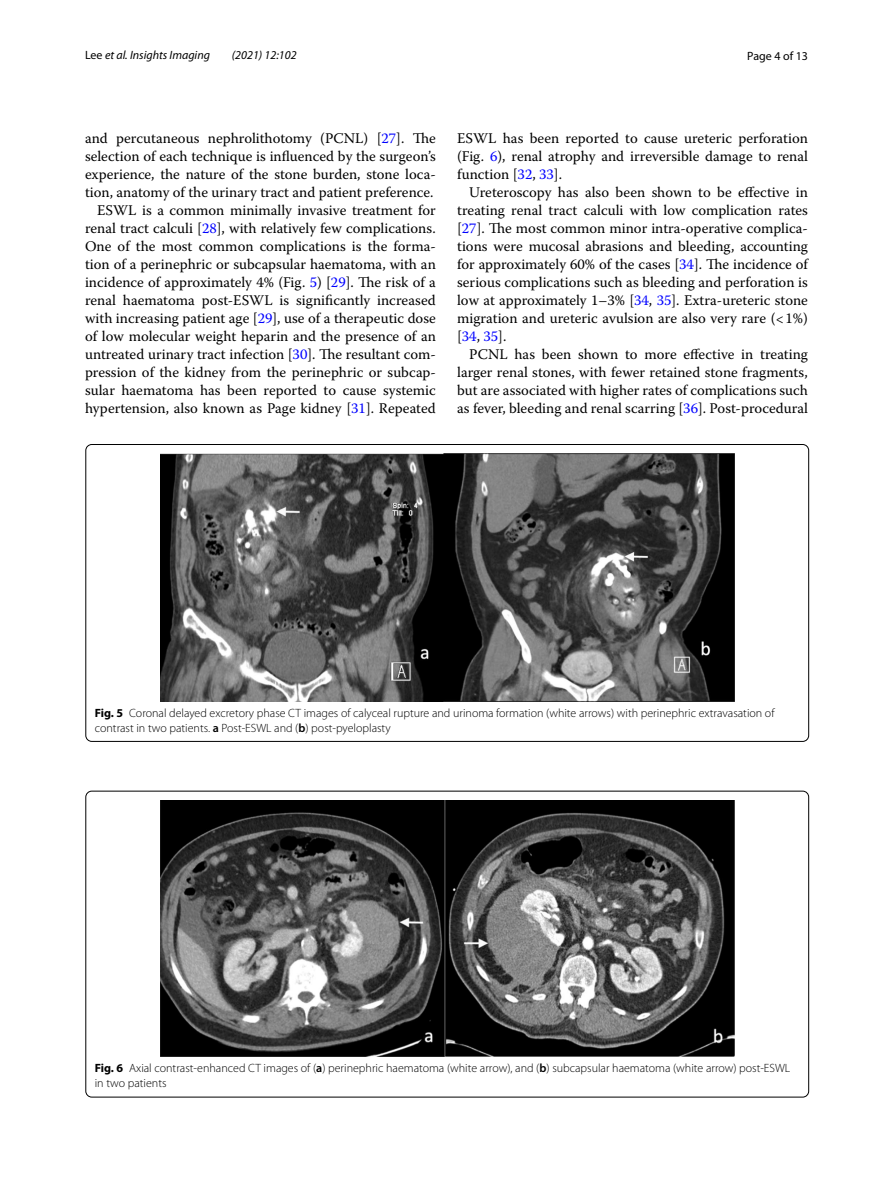
<style>
.page{position:relative;width:893px;height:1187px;background:#fff}
.page>*{position:absolute;margin:0;border:0;box-sizing:border-box;transform-origin:0 0}
.t1{font:14.7px/18px "Warnock Pro";color:#000;text-align:justify}
.t2{font:300 12px/15px "Myriad Pro";color:#000}
.t3{font:italic 12px "Myriad Pro";color:#000}
.t4{font:12px "Myriad Pro";color:#000}
.s1{font-style:normal}
.s2{color:#00f}
.s3{font-weight:700}
.s4{font-weight:600}
</style>
<div class="page">
<img style="left:160px;top:453px;width:574px;height:248px">
<img style="left:160px;top:800px;width:574px;height:256px">
<p class="t3" style="left:85px;top:48px;width:127px"><span class="s1">Lee</span> et al. Insights Imaging</p>
<p class="t3" style="left:232px;top:48px;width:66px">(2021) 12:102</p>
<p class="t4" style="left:747px;top:48px;width:62px">Page 4 of 13</p>
<p class="t1" style="left:85px;top:128px;width:352px;text-align:right">and percutaneous nephrolithotomy (PCNL) [<span class="s2">27</span>]. The selection of each technique is influenced by the surgeon’s experience, the nature of the stone burden, stone loca&shy;tion, anatomy of the urinary tract and patient preference.<br>ESWL is a common minimally invasive treatment for renal tract calculi [<span class="s2">28</span>], with relatively few complications.<br>One of the most common complications is the forma&shy;tion of a perinephric or subcapsular haematoma, with an incidence of approximately 4% (Fig. <span class="s2">5</span>) [<span class="s2">29</span>]. The risk of a renal haematoma post-ESWL is significantly increased with increasing patient age [<span class="s2">29</span>], use of a therapeutic dose of low molecular weight heparin and the presence of an untreated urinary tract infection [<span class="s2">30</span>]. The resultant com&shy;pression of the kidney from the perinephric or subcap&shy;sular haematoma has been reported to cause systemic hypertension, also known as Page kidney [<span class="s2">31</span>]. Repeated</p>
<p class="t1" style="left:457px;top:128px;width:352px">ESWL has been reported to cause ureteric perforation (Fig. <span class="s2">6</span>), renal atrophy and irreversible damage to renal function [<span class="s2">32</span>, <span class="s2">33</span>].</p>
<p class="t1" style="left:457px;top:182px;width:352px;text-indent:12px">Ureteroscopy has also been shown to be effective in treating renal tract calculi with low complication rates [<span class="s2">27</span>]. The most common minor intra-operative complica&shy;tions were mucosal abrasions and bleeding, accounting for approximately 60% of the cases [<span class="s2">34</span>]. The incidence of serious complications such as bleeding and perforation is low at approximately 1–3% [<span class="s2">34</span>, <span class="s2">35</span>]. Extra-ureteric stone migration and ureteric avulsion are also very rare (&lt;1%) [<span class="s2">34</span>, <span class="s2">35</span>].</p>
<p class="t1" style="left:457px;top:344px;width:352px;text-indent:12px">PCNL has been shown to more effective in treating larger renal stones, with fewer retained stone fragments, but are associated with higher rates of complications such as fever, bleeding and renal scarring [<span class="s2">36</span>]. Post-procedural</p>
<p class="t2" style="left:95px;top:705px;width:681px"><span class="s3">Fig. 5</span> Coronal delayed excretory phase CT images of calyceal rupture and urinoma formation (white arrows) with perinephric extravasation of contrast in two patients. <span class="s4">a</span> Post-ESWL and (<span class="s4">b</span>) post-pyeloplasty</p>
<p class="t2" style="left:95px;top:1060px;width:697px"><span class="s3">Fig. 6</span> Axial contrast-enhanced CT images of (<span class="s4">a</span>) perinephric haematoma (white arrow), and (<span class="s4">b</span>) subcapsular haematoma (white arrow) post-ESWL in two patients</p>
</div>
